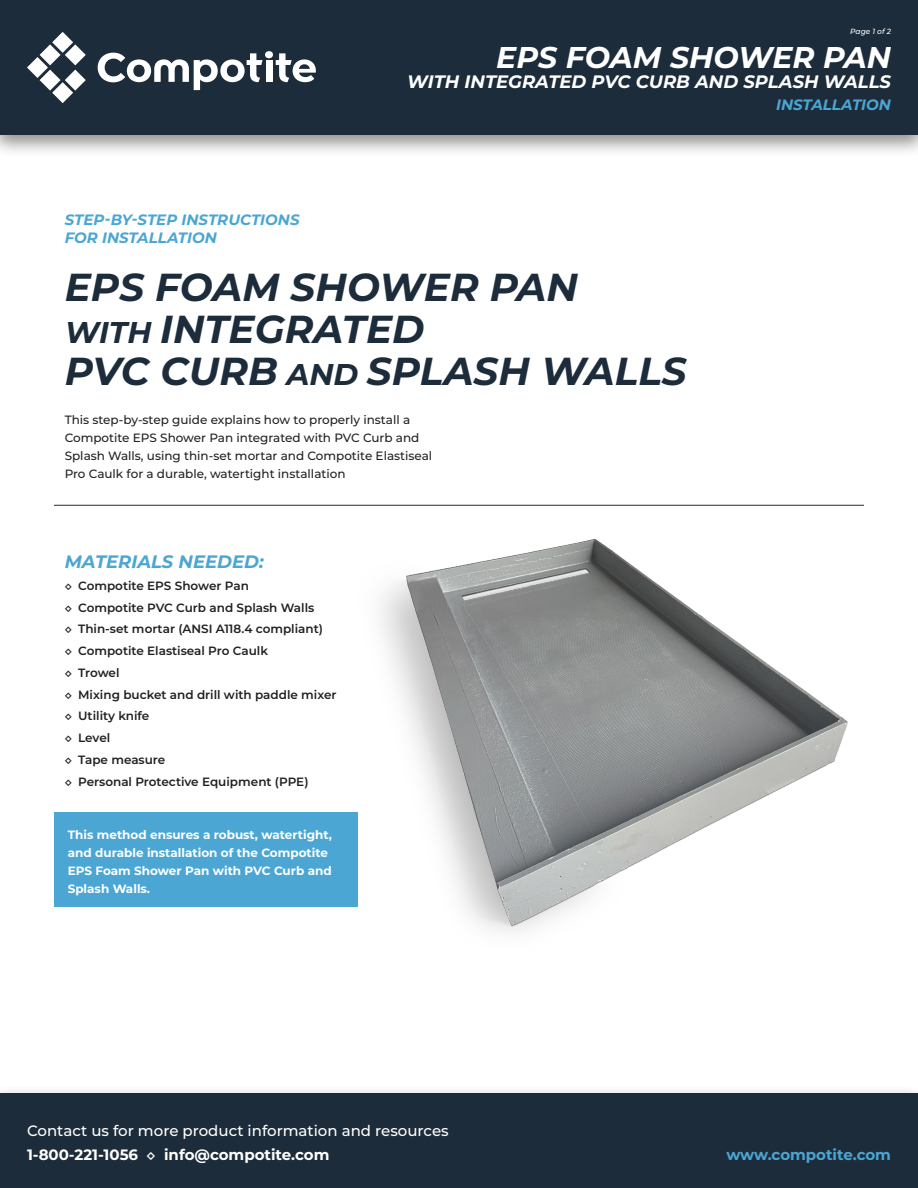
<style>
.page{position:relative;width:918px;height:1188px;background:#fff}
.page>*{position:absolute;margin:0;border:0;box-sizing:border-box;transform-origin:0 0}
.t1{font:italic 700 39px/42px "Montserrat";color:#1d2c3b}
.t2{font:italic 700 30px "Montserrat";color:#fff}
.t3{font:italic 700 18px "Montserrat";color:#fff}
.t4{font:italic 700 18px "Montserrat";color:#4ba6d3}
.t5{font:italic 700 15px/18px "Montserrat";color:#4ba6d3}
.t6{font:500 15px "Montserrat";color:#fff}
.t7{font:700 15px "Montserrat";color:#fff}
.t8{font:700 15px "Montserrat";color:#4ba6d3}
.t9{font:600 12px/21.8px "Montserrat";color:#231f20}
.t10{font:500 12px/18px "Montserrat";color:#231f20}
.t11{font:700 12px/18px "Montserrat";color:#fff}
.t12{font:italic 500 7.5px "Montserrat";color:#fff}
.s1{font-size:30px}
.s2{font-weight:700}
</style>
<div class="page">
<hr style="left:54px;top:505px;width:810px;height:1px;background:#1d2c3b">
<img style="left:336px;top:539px;width:512px;height:393px">
<div style="left:54px;top:813px;width:304px;height:94px;background:#4ba6d3"></div>
<div style="left:0;top:0;width:918px;height:157px;background:#231f20;opacity:.5"></div>
<div style="left:0;top:0;width:918px;height:135px;background:#1d2c3b"></div>
<div style="left:266px;top:61px;width:6px;height:21px;background:#fff"></div>
<div style="left:265px;top:51px;width:8px;height:7px;background:#fff;border-radius:50%"></div>
<svg style="left:276px;top:53px;width:40px;height:29px"></svg>
<svg style="left:98px;top:53px;width:165px;height:37px"></svg>
<svg style="left:27px;top:32px;width:59px;height:71px"></svg>
<div style="left:0;top:1085px;width:918px;height:103px;background:#231f20;opacity:.5"></div>
<div style="left:0;top:1094px;width:918px;height:94px;background:#1d2c3b"></div>
<p class="t12" style="left:850px;top:26px;width:42px">Page 1 of 2</p>
<h2 class="t2" style="left:496px;top:36px;width:396px">EPS FOAM SHOWER PAN</h2>
<h3 class="t3" style="left:407px;top:68px;width:485px">WITH INTEGRATED PVC CURB AND SPLASH WALLS</h3>
<p class="t5" style="left:65px;top:210px;width:236px">STEP-BY-STEP INSTRUCTIONS<br>FOR INSTALLATION</p>
<h1 class="t1" style="left:65px;top:264px;width:623px">EPS FOAM SHOWER PAN<br><span class="s1">WITH</span> INTEGRATED<br>PVC CURB <span class="s1">AND</span> SPLASH WALLS</h1>
<p class="t10" style="left:65px;top:410px;width:369px">This step-by-step guide explains how to properly install a Compotite EPS Shower Pan integrated with PVC Curb and Splash Walls, using thin-set mortar and Compotite Elastiseal Pro Caulk for a durable, watertight installation</p>
<h3 class="t4" style="left:65px;top:549px;width:201px">MATERIALS NEEDED:</h3>
<p class="t9" style="left:65px;top:574px;width:273px"><span class="s2">◇</span> Compotite EPS Shower Pan<br><span class="s2">◇</span> Compotite PVC Curb and Splash Walls<br><span class="s2">◇</span> Thin-set mortar (ANSI A118.4 compliant)<br><span class="s2">◇</span> Compotite Elastiseal Pro Caulk<br><span class="s2">◇</span> Trowel<br><span class="s2">◇</span> Mixing bucket and drill with paddle mixer <span class="s2">◇</span> Utility knife<br><span class="s2">◇</span> Level<br><span class="s2">◇</span> Tape measure<br><span class="s2">◇</span> Personal Protective Equipment (PPE)</p>
<p class="t11" style="left:68px;top:825px;width:266px">This method ensures a robust, watertight, and durable installation of the Compotite EPS Foam Shower Pan with PVC Curb and Splash Walls.</p>
<p class="t5" style="left:776px;top:95px;width:116px">INSTALLATION</p>
<p class="t6" style="left:27px;top:1120px;width:423px">Contact us for more product information and resources</p>
<p class="t7" style="left:27px;top:1144px;width:304px">1-800-221-1056 ◇ info@compotite.com</p>
<p class="t8" style="left:726px;top:1144px;width:166px">www.compotite.com</p>
</div>
